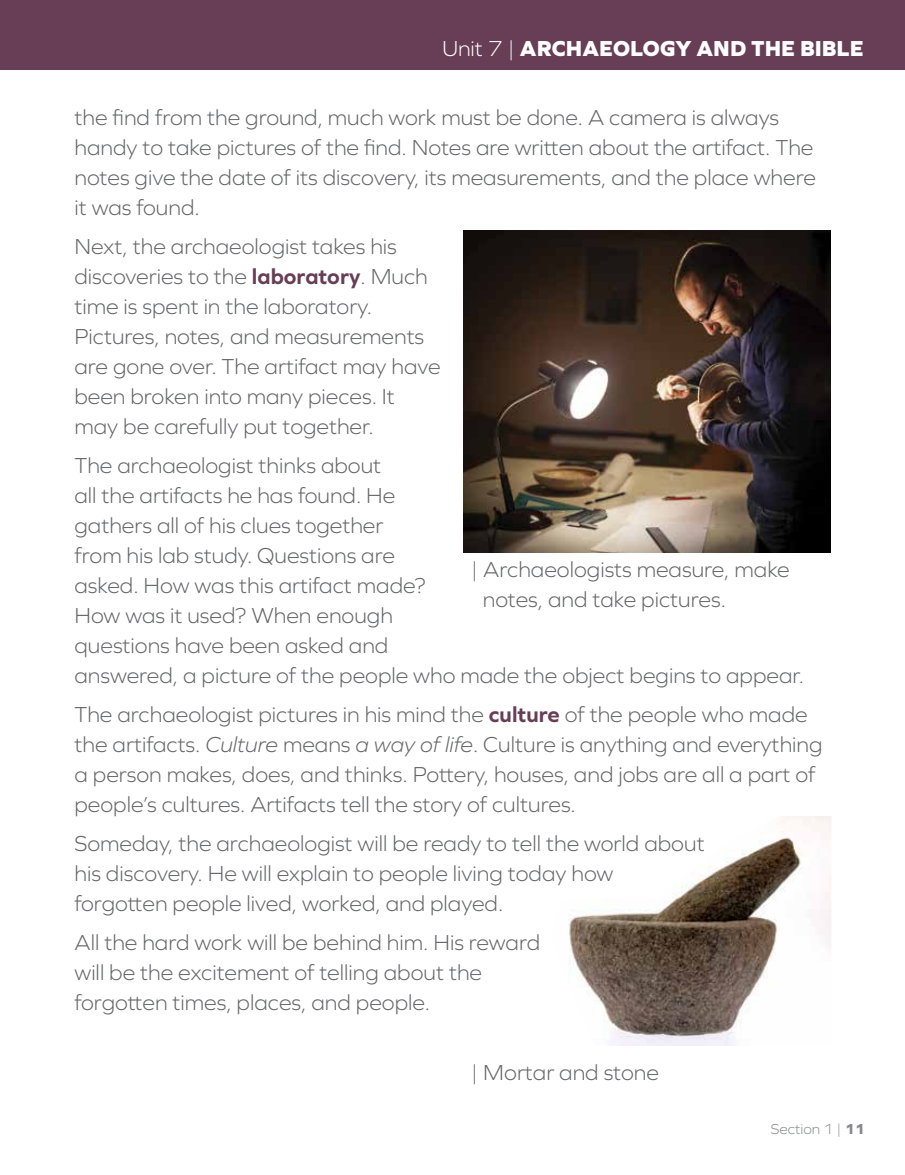
<style>
.page{position:relative;width:905px;height:1175px;background:#fff}
.page>*{position:absolute;margin:0;border:0;box-sizing:border-box;transform-origin:0 0}
.t1{font:300 22.5px/30px "Graphie";color:#636466}
.t2{font:800 22.5px "Graphie";color:#fff}
.t3{font:300 15px "Graphie";color:#87898c}
.s1{font-weight:300}
.s2{font-weight:700;color:#683d56}
.s3{font-style:italic}
.s4{font-weight:800}
</style>
<div class="page">
<img style="left:463px;top:230px;width:367px;height:323px">
<img style="left:569px;top:816px;width:262px;height:230px">
<div style="left:0;top:0;width:904px;height:69px;background:#683d56"></div>
<p class="t2" style="left:442px;top:35px;width:422px"><span class="s1">Unit 7 |</span> ARCHAEOLOGY AND THE BIBLE</p>
<p class="t1" style="left:74px;top:102px;width:743px">the find from the ground, much work must be done. A camera is always handy to take pictures of the find. Notes are written about the artifact. The notes give the date of its discovery, its measurements, and the place where it was found.</p>
<p class="t1" style="left:74px;top:231px;width:368px">Next, the archaeologist takes his discoveries to the <span class="s2">laboratory</span>. Much time is spent in the laboratory.<br>Pictures, notes, and measurements are gone over. The artifact may have been broken into many pieces. It may be carefully put together.</p>
<p class="t1" style="left:74px;top:450px;width:731px">The archaeologist thinks about<br>all the artifacts he has found. He<br>gathers all of his clues together<br>from his lab study. Questions are<br>asked. How was this artifact made?<br>How was it used? When enough<br>questions have been asked and<br>answered, a picture of the people who made the object begins to appear.</p>
<p class="t1" style="left:74px;top:699px;width:749px">The archaeologist pictures in his mind the <span class="s2">culture</span> of the people who made the artifacts. <span class="s3">Culture</span> means <span class="s3">a way of life</span>. Culture is anything and everything a person makes, does, and thinks. Pottery, houses, and jobs are all a part of people’s cultures. Artifacts tell the story of cultures.</p>
<p class="t1" style="left:74px;top:828px;width:631px">Someday, the archaeologist will be ready to tell the world about his discovery. He will explain to people living today how forgotten people lived, worked, and played.</p>
<p class="t1" style="left:74px;top:927px;width:467px">All the hard work will be behind him. His reward will be the excitement of telling about the forgotten times, places, and people.</p>
<p class="t1" style="left:483px;top:554px;width:308px;text-indent:-12px">| Archaeologists measure, make notes, and take pictures.</p>
<p class="t1" style="left:471px;top:1057px;width:190px">| Mortar and stone</p>
<p class="t3" style="left:770px;top:1120px;width:95px">Section 1 | <span class="s4">11</span></p>
</div>
